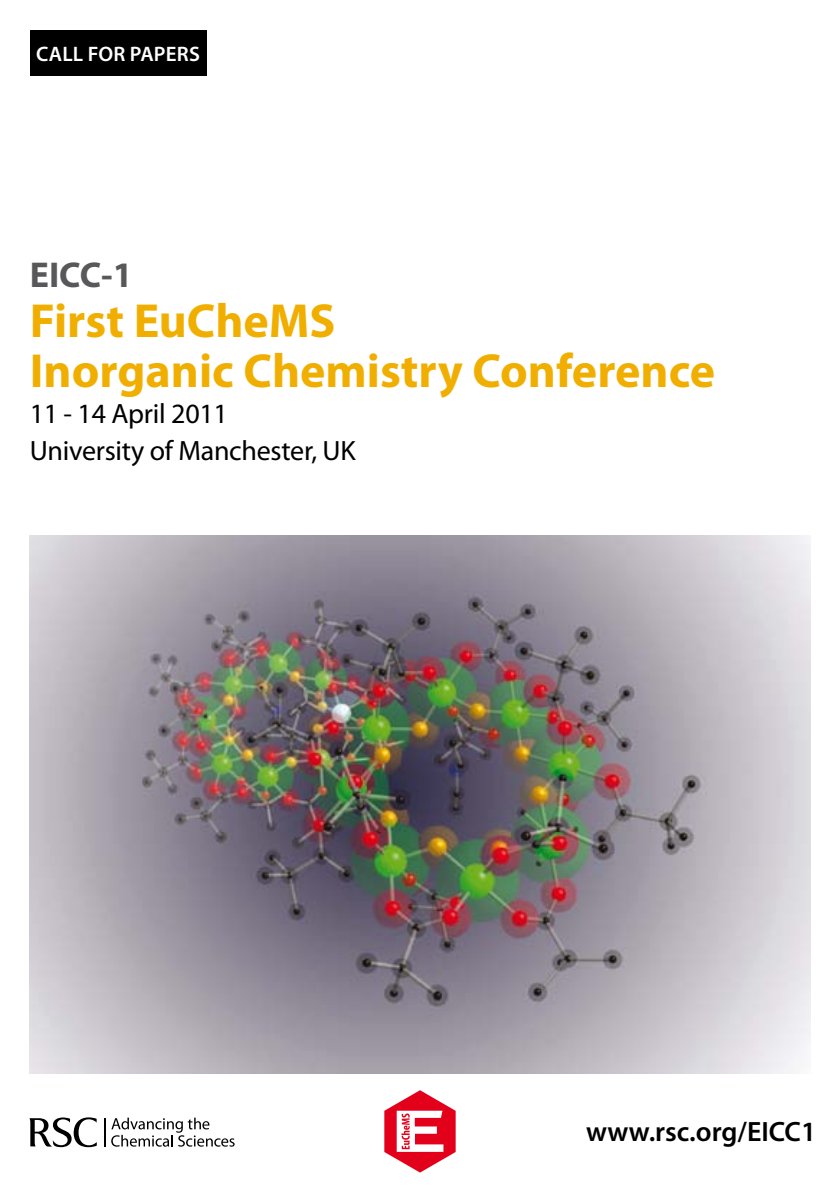
<style>
.page{position:relative;width:840px;height:1191px;background:#fff}
.page>*{position:absolute;margin:0;border:0;box-sizing:border-box;transform-origin:0 0}
.t1{font:700 48px/50px "Myriad Pro";color:#f0af00}
.t2{font:700 36px "Myriad Pro";color:#58585a}
.t3{font:28px/36px "Myriad Pro";letter-spacing:-.01em;color:#000}
.t4{font:600 28px "Myriad Pro";color:#000}
.t5{font:600 21px "Myriad Pro";letter-spacing:.01em;color:#fff}
</style>
<div class="page">
<img style="left:30px;top:535px;width:779px;height:538px">
<svg style="left:384px;top:1090px;width:71px;height:82px"></svg>
<svg style="left:111px;top:1117px;width:123px;height:29px"></svg>
<svg style="left:104px;top:1118px;width:1px;height:28px"></svg>
<svg style="left:29px;top:1117px;width:68px;height:30px"></svg>
<div style="left:30px;top:30px;width:176px;height:46px;background:#000"></div>
<p class="t5" style="left:36px;top:40px;width:165px">CALL FOR PAPERS</p>
<p class="t2" style="left:30px;top:251px;width:104px">EICC-1</p>
<p class="t1" style="left:30px;top:295px;width:686px">First EuCheMS<br>Inorganic Chemistry Conference</p>
<p class="t3" style="left:30px;top:395px;width:327px">11 - 14 April 2011<br>University of Manchester, UK</p>
<p class="t4" style="left:585px;top:1113px;width:231px">www.rsc.org/EICC1</p>
</div>
